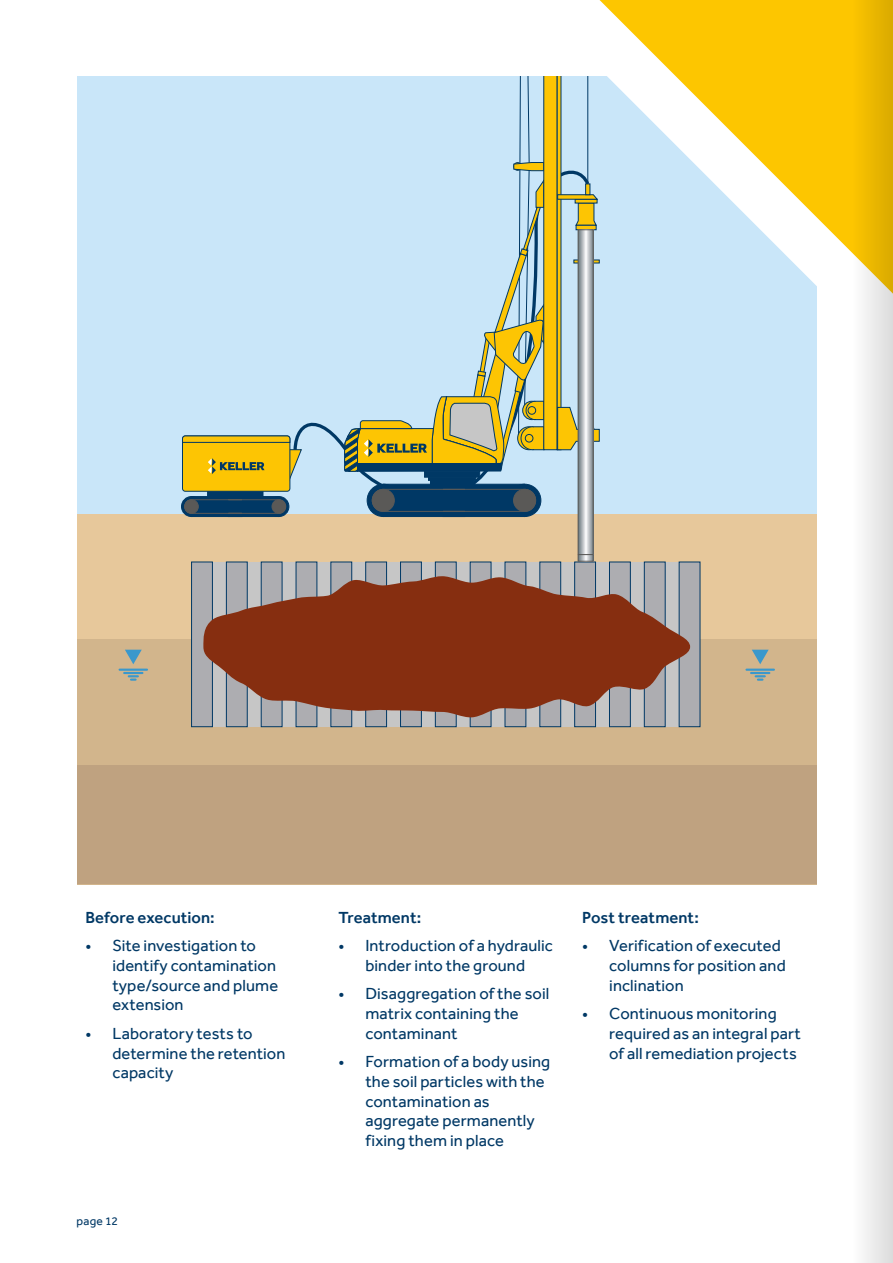
<style>
.page{position:relative;width:893px;height:1263px;background:#fff}
.page>*{position:absolute;margin:0;border:0;box-sizing:border-box;transform-origin:0 0}
.t1{font:16.5px/19.8px "Effra";letter-spacing:.005em;color:#003865}
._03_Copy{font:500 16.5px "Effra";letter-spacing:.005em;color:#003865}
.t2{font:12px "Effra";letter-spacing:.02em;color:#003865}
</style>
<div class="page">
<div style="left:77px;top:77px;width:739px;height:807px;background:#c9e6f9"></div>
<div style="left:77px;top:514px;width:739px;height:370px;background:#e7c89b"></div>
<div style="left:77px;top:639px;width:739px;height:245px;background:#d2b58c"></div>
<div style="left:77px;top:765px;width:739px;height:119px;background:#bfa280"></div>
<hr style="left:120px;top:669px;width:27px;height:2px;background:#3a98cc">
<svg style="left:124px;top:672px;width:18px;height:9px"></svg>
<svg style="left:125px;top:650px;width:17px;height:14px"></svg>
<hr style="left:746px;top:669px;width:28px;height:2px;background:#3a98cc">
<svg style="left:751px;top:672px;width:18px;height:9px"></svg>
<svg style="left:752px;top:650px;width:17px;height:14px"></svg>
<div style="left:662px;top:562px;width:21px;height:165px;background:#c6c6c6"></div>
<div style="left:627px;top:562px;width:21px;height:165px;background:#c6c6c6"></div>
<div style="left:592px;top:562px;width:21px;height:165px;background:#c6c6c6"></div>
<div style="left:557px;top:562px;width:21px;height:165px;background:#c6c6c6"></div>
<div style="left:522px;top:562px;width:21px;height:165px;background:#c6c6c6"></div>
<div style="left:488px;top:562px;width:20px;height:165px;background:#c6c6c6"></div>
<div style="left:453px;top:562px;width:21px;height:165px;background:#c6c6c6"></div>
<div style="left:418px;top:562px;width:21px;height:165px;background:#c6c6c6"></div>
<div style="left:383px;top:562px;width:21px;height:165px;background:#c6c6c6"></div>
<div style="left:348px;top:562px;width:21px;height:165px;background:#c6c6c6"></div>
<div style="left:313px;top:562px;width:21px;height:165px;background:#c6c6c6"></div>
<div style="left:279px;top:562px;width:20px;height:165px;background:#c6c6c6"></div>
<div style="left:244px;top:562px;width:21px;height:165px;background:#c6c6c6"></div>
<div style="left:209px;top:562px;width:21px;height:165px;background:#c6c6c6"></div>
<div style="left:644px;top:562px;width:21px;height:165px;background:#adadb1;border:1px solid #003865"></div>
<div style="left:679px;top:562px;width:21px;height:165px;background:#adadb1"></div>
<div style="left:609px;top:562px;width:22px;height:165px;background:#adadb1;border:1px solid #003865"></div>
<div style="left:574px;top:562px;width:22px;height:165px;background:#adadb1;border:1px solid #003865"></div>
<div style="left:539px;top:562px;width:22px;height:165px;background:#adadb1;border:1px solid #003865"></div>
<div style="left:505px;top:562px;width:21px;height:165px;background:#adadb1;border:1px solid #003865"></div>
<div style="left:470px;top:562px;width:21px;height:165px;background:#adadb1;border:1px solid #003865"></div>
<div style="left:435px;top:562px;width:22px;height:165px;background:#adadb1;border:1px solid #003865"></div>
<div style="left:400px;top:562px;width:22px;height:165px;background:#adadb1;border:1px solid #003865"></div>
<div style="left:365px;top:562px;width:22px;height:165px;background:#adadb1;border:1px solid #003865"></div>
<div style="left:331px;top:562px;width:21px;height:165px;background:#adadb1;border:1px solid #003865"></div>
<div style="left:296px;top:562px;width:21px;height:165px;background:#adadb1;border:1px solid #003865"></div>
<div style="left:261px;top:562px;width:21px;height:165px;background:#adadb1;border:1px solid #003865"></div>
<div style="left:226px;top:562px;width:22px;height:165px;background:#adadb1;border:1px solid #003865"></div>
<div style="left:191px;top:562px;width:22px;height:165px;background:#adadb1;border:1px solid #003865"></div>
<svg style="left:203px;top:576px;width:487px;height:142px;fill:#862e10"></svg>
<svg style="left:292px;top:422px;width:300px;height:181px"></svg>
<div style="left:424px;top:471px;width:56px;height:6px;background:#003865"></div>
<hr style="left:428px;top:477px;width:48px;height:3px;background:#003865">
<div style="left:430px;top:480px;width:44px;height:8px;background:#003865"></div>
<svg style="left:371px;top:484px;width:165px;height:33px"></svg>
<div style="left:367px;top:484px;width:32px;height:32px;background:#003865;border-radius:50%"></div>
<div style="left:367px;top:484px;width:33px;height:33px;border:1px solid #003865;border-radius:50%"></div>
<div style="left:509px;top:484px;width:32px;height:32px;background:#003865;border-radius:50%"></div>
<div style="left:508px;top:484px;width:33px;height:33px;border:1px solid #003865;border-radius:50%"></div>
<div style="left:372px;top:489px;width:164px;height:23px;background:#003865;border:1px solid #5a5957;border-radius:11px"></div>
<div style="left:514px;top:489px;width:22px;height:22px;background:#5a5957;border-radius:50%"></div>
<div style="left:513px;top:489px;width:23px;height:23px;border:1px solid #5a5957;border-radius:50%"></div>
<div style="left:372px;top:489px;width:22px;height:22px;background:#5a5957;border-radius:50%"></div>
<div style="left:372px;top:489px;width:23px;height:23px;border:1px solid #5a5957;border-radius:50%"></div>
<div style="left:207px;top:490px;width:56px;height:7px;background:#003865;border:1px solid #003865"></div>
<svg style="left:184px;top:496px;width:102px;height:21px"></svg>
<div style="left:181px;top:496px;width:20px;height:20px;background:#003865;border-radius:50%"></div>
<div style="left:181px;top:496px;width:21px;height:21px;border:1px solid #003865;border-radius:50%"></div>
<svg style="left:269px;top:496px;width:20px;height:20px"></svg>
<div style="left:269px;top:496px;width:20px;height:21px;border:1px solid #003865;border-radius:50%"></div>
<div style="left:184px;top:499px;width:102px;height:15px;background:#003865;border:1px solid #5a5957;border-radius:7px"></div>
<div style="left:272px;top:500px;width:14px;height:13px;background:#5a5957;border-radius:50%"></div>
<div style="left:272px;top:499px;width:14px;height:15px;border:1px solid #5a5957;border-radius:50%"></div>
<div style="left:185px;top:500px;width:13px;height:13px;background:#5a5957;border-radius:50%"></div>
<div style="left:184px;top:499px;width:15px;height:15px;border:1px solid #5a5957;border-radius:50%"></div>
<svg style="left:290px;top:449px;width:12px;height:34px"></svg>
<div style="left:182px;top:436px;width:108px;height:55px;background:#fdc503;border-radius:3px"></div>
<div style="left:182px;top:436px;width:108px;height:55px;border:1px solid #003865;border-radius:3px"></div>
<svg style="left:208px;top:458px;width:57px;height:16px"></svg>
<svg style="left:182px;top:435px;width:108px;height:8px"></svg>
<svg style="left:344px;top:77px;width:256px;height:395px"></svg>
<svg style="left:580px;top:556px;width:11px;height:3px"></svg>
<div style="left:578px;top:554px;width:15px;height:7px;border:1px solid #5a5957"></div>
<svg style="left:580px;top:362px;width:11px;height:191px;background:#c6cacd"></svg>
<div style="left:578px;top:230px;width:15px;height:325px;border:1px solid #5a5957"></div>
<svg style="left:531px;top:0;width:286px;height:362px"></svg>
<svg style="left:600px;top:0;width:251px;height:294px"></svg>
<svg style="left:851px;top:0;width:42px;height:1263px"></svg>
<p class="_03_Copy" style="left:85px;top:907px;width:131px">Before execution:</p>
<p class="t1" style="left:112px;top:935px;width:167px;text-indent:-27px">• Site investigation to identify contamination type/source and plume extension</p>
<p class="t1" style="left:112px;top:1023px;width:175px;text-indent:-27px">• Laboratory tests to determine the retention capacity</p>
<p class="t2" style="left:77px;top:1213px;width:43px">page 12</p>
<p class="_03_Copy" style="left:338px;top:907px;width:84px">Treatment:</p>
<p class="t1" style="left:338px;top:935px;width:216px;text-align:center">• Introduction of a hydraulic binder into the ground</p>
<p class="t1" style="left:365px;top:983px;width:185px;text-indent:-27px">• Disaggregation of the soil matrix containing the contaminant</p>
<p class="t1" style="left:365px;top:1051px;width:186px;text-indent:-27px">• Formation of a body using the soil particles with the contamination as aggregate permanently fixing them in place</p>
<p class="_03_Copy" style="left:582px;top:907px;width:118px">Post treatment:</p>
<p class="t1" style="left:609px;top:935px;width:178px;text-indent:-27px">• Verification of executed columns for position and inclination</p>
<p class="t1" style="left:609px;top:1003px;width:193px;text-indent:-27px">• Continuous monitoring required as an integral part of all remediation projects</p>
</div>
